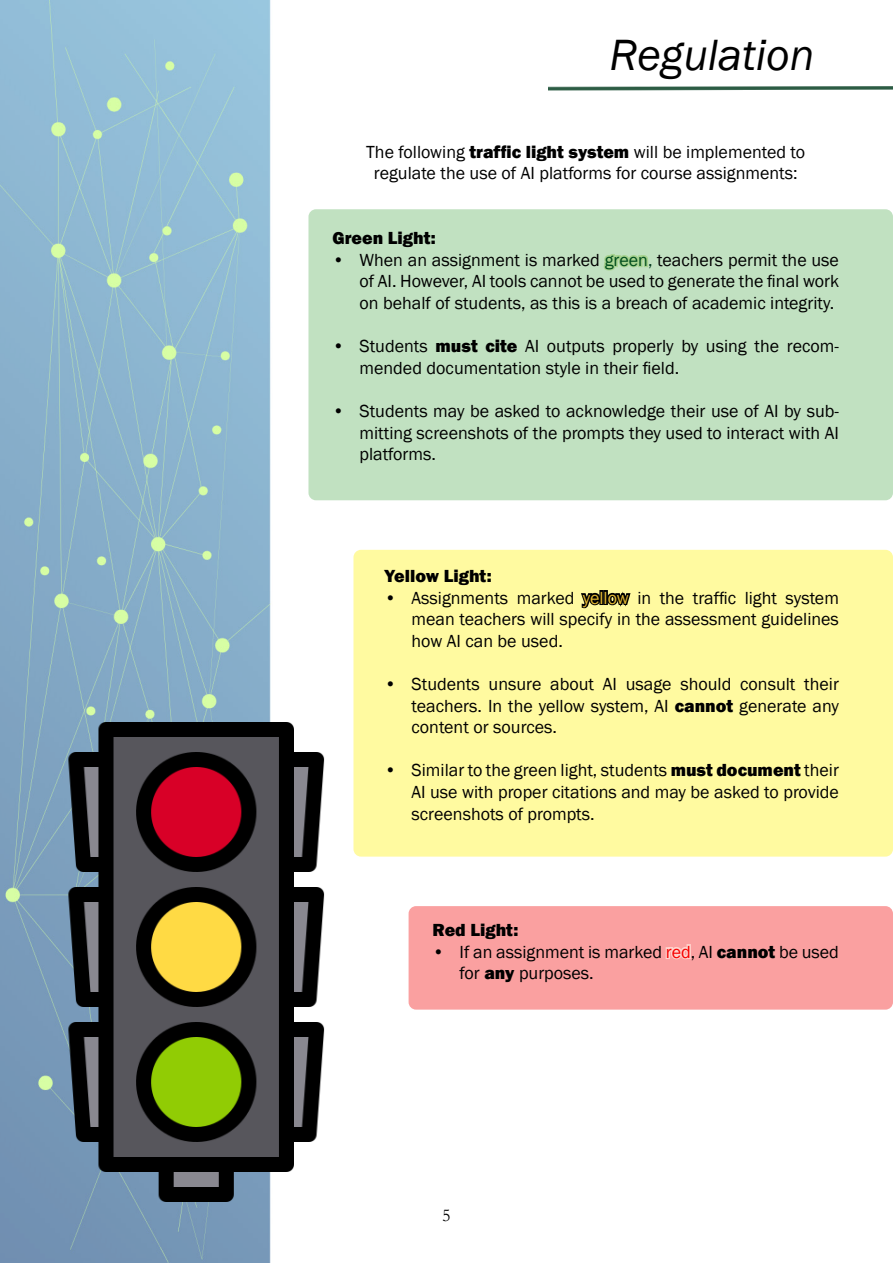
<style>
.page{position:relative;width:893px;height:1263px;background:#fff}
.page>*{position:absolute;margin:0;border:0;box-sizing:border-box;transform-origin:0 0}
.t1{font:italic 45px "Franklin Gothic";color:#000}
.t2{font:18px/21.6px "Franklin Gothic";color:#000;text-align:justify}
.t3{font:800 18px "Franklin Gothic";color:#000}
.t4{font:18px "Garamond";color:#000}
.s1{font-weight:800}
.s2{color:#a7d38f}
.s3{color:#00361d}
.s4{color:#ffd3cd}
</style>
<div class="page">
<img style="left:0;top:0;width:446px;height:1263px">
<img style="left:548px;top:86px;width:345px;height:5px">
<div style="left:308px;top:209px;width:585px;height:291px;background:#c1e1c1"></div>
<div style="left:353px;top:550px;width:540px;height:307px;background:#fffaa0"></div>
<img style="left:61px;top:722px;width:277px;height:479px">
<p class="t1" style="left:610px;top:27px;width:206px">Regulation</p>
<p class="t2" style="left:366px;top:141px;width:440px">The following <span class="s1">traffic light system</span> will be implemented to</p>
<p class="t2" style="left:374px;top:163px;width:425px">regulate the use of AI platforms for course assignments:</p>
<p class="t3" style="left:332px;top:226px;width:105px">Green Light:</p>
<p class="t2" style="left:359px;top:249px;width:481px;text-indent:-27px">• When an assignment is marked <span class="s2">green</span><span class="s3">,</span> teachers permit the use of AI. However, AI tools cannot be used to generate the final work on behalf of students, as this is a breach of academic integrity.</p>
<p class="t2" style="left:359px;top:336px;width:481px;text-indent:-27px">• Students <span class="s1">must cite</span> AI outputs properly by using the recom&shy;mended documentation style in their field.</p>
<p class="t2" style="left:359px;top:400px;width:481px;text-indent:-27px">• Students may be asked to acknowledge their use of AI by sub&shy;mitting screenshots of the prompts they used to interact with AI platforms.</p>
<p class="t3" style="left:385px;top:564px;width:109px">Yellow Light:</p>
<p class="t2" style="left:412px;top:587px;width:429px;text-indent:-27px">• Assignments marked yellow in the traffic light system mean teachers will specify in the assessment guidelines how AI can be used.</p>
<p class="t2" style="left:412px;top:673px;width:429px;text-indent:-27px">• Students unsure about AI usage should consult their teachers. In the yellow system, AI <span class="s1">cannot</span> generate any content or sources.</p>
<p class="t2" style="left:412px;top:760px;width:429px;text-indent:-27px">• Similar to the green light, students <span class="s1">must document</span> their AI use with proper citations and may be asked to provide screenshots of prompts.</p>
<p class="t3" style="left:433px;top:918px;width:87px">Red Light:</p>
<p class="t2" style="left:460px;top:941px;width:381px;text-indent:-27px">• If an assignment is marked <span class="s4">red</span>, AI <span class="s1">cannot</span> be used for <span class="s1">any</span> purposes.</p>
<p class="t4" style="left:442px;top:1203px;width:10px">5</p>
</div>
